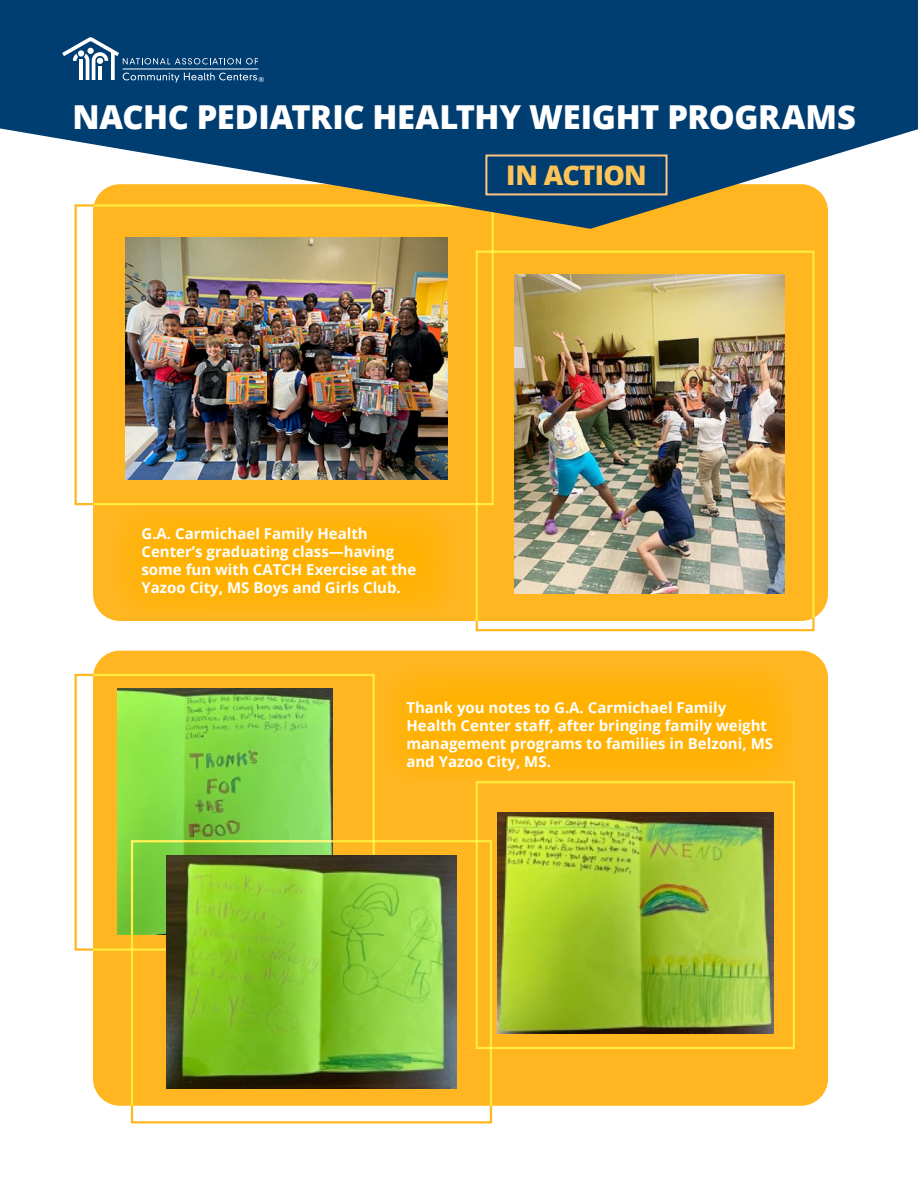
<style>
.page{position:relative;width:918px;height:1188px;background:#fff}
.page>*{position:absolute;margin:0;border:0;box-sizing:border-box;transform-origin:0 0}
.t1{font:800 33px "Open Sans";letter-spacing:-.01em;color:#fff}
.t2{font:800 27px "Open Sans";letter-spacing:-.03em;color:#ffc458}
.t3{font:700 15px/18px "Open Sans";color:#fff}
.t4{font:7.05px "Open Sans";color:#fff}
</style>
<div class="page">
<div style="left:93px;top:184px;width:735px;height:437px;background:#ffb620;border-radius:27px"></div>
<div style="left:93px;top:651px;width:735px;height:455px;background:#ffb620;border-radius:27px"></div>
<div style="left:75px;top:204px;width:419px;height:301px;border:2px solid #ffb620"></div>
<div style="left:75px;top:674px;width:300px;height:277px;border:2px solid #ffb620"></div>
<div style="left:476px;top:251px;width:339px;height:380px;border:2px solid #ffb620"></div>
<svg style="left:0;top:0;width:918px;height:229px;fill:#003d71"></svg>
<svg style="left:62px;top:37px;width:196px;height:46px;background:#285b87"></svg>
<hr style="left:123px;top:69px;width:135px;height:1px;background:#fff">
<img style="left:125px;top:237px;width:323px;height:242px">
<img style="left:515px;top:275px;width:270px;height:319px">
<img style="left:117px;top:689px;width:216px;height:246px">
<div style="left:131px;top:840px;width:361px;height:284px;border:2px solid #ffb620"></div>
<div style="left:476px;top:781px;width:319px;height:268px;border:2px solid #ffb620"></div>
<img style="left:167px;top:856px;width:289px;height:232px">
<img style="left:498px;top:812px;width:276px;height:221px">
<svg style="left:116px;top:508px;width:338px;height:108px;fill:#ffb308"></svg>
<svg style="left:384px;top:668px;width:411px;height:113px;fill:#ffb206"></svg>
<p class="t4" style="left:258px;top:75px;width:7px">®</p>
<p class="t1" style="left:72px;top:92px;width:785px">NACHC PEDIATRIC HEALTHY WEIGHT PROGRAMS</p>
<p class="t2" style="left:506px;top:155px;width:142px">IN ACTION</p>
<p class="t3" style="left:141px;top:524px;width:276px">G.A. Carmichael Family Health Center’s graduating class—having some fun with CATCH Exercise at the Yazoo City, MS Boys and Girls Club.</p>
<p class="t3" style="left:406px;top:698px;width:368px">Thank you notes to G.A. Carmichael Family Health Center staff, after bringing family weight management programs to families in Belzoni, MS and Yazoo City, MS.</p>
</div>
